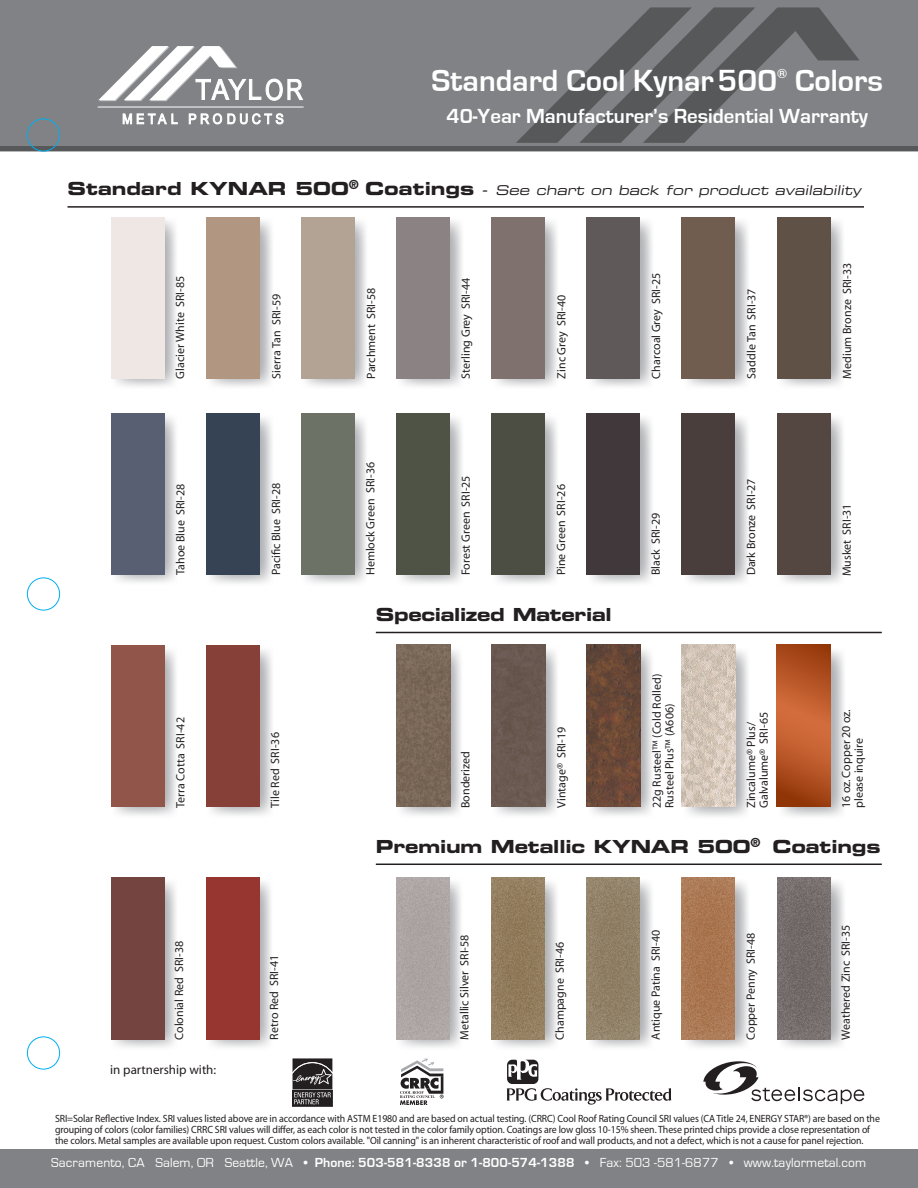
<style>
.page{position:relative;width:918px;height:1188px;background:#fff}
.page>*{position:absolute;margin:0;border:0;box-sizing:border-box;transform-origin:0 0}
.t1{font:700 31.5px "Eurostile";color:#fff}
.t2{font:700 21px "Eurostile";color:#fff}
.t3{font:18px "Eurostile Bold Extended Two";letter-spacing:-.01em;color:#231f20}
.t4{font:13.5px "Eurostile";letter-spacing:.01em;color:#fff}
.t5{font:italic 13.5px "Eurostile Extended Two";color:#231f20}
.t6{font:700 13.5px "Eurostile";color:#fff}
.t7{font:13.05px "Myriad";color:#231f20}
.t8{font:12px/12.8px "Myriad";color:#231f20}
.t9{font:10.5px/11.2px "Myriad Pro";letter-spacing:-.01em;color:#231f20;scale:.94 1}
.s1{font-family:"Eurostile Bold Extended Two";font-style:normal;font-size:18px}
.s2{font-style:normal;font-size:15px}
.s3{font-weight:700}
</style>
<div class="page">
<svg style="left:115px;top:221px;width:61px;height:166px"></svg>
<svg style="left:115px;top:417px;width:61px;height:166px"></svg>
<svg style="left:115px;top:650px;width:61px;height:166px"></svg>
<svg style="left:211px;top:220px;width:61px;height:167px"></svg>
<svg style="left:210px;top:417px;width:62px;height:167px"></svg>
<svg style="left:210px;top:649px;width:62px;height:167px"></svg>
<svg style="left:400px;top:646px;width:61px;height:170px"></svg>
<svg style="left:305px;top:221px;width:61px;height:166px"></svg>
<svg style="left:305px;top:418px;width:61px;height:166px"></svg>
<svg style="left:781px;top:417px;width:62px;height:167px"></svg>
<svg style="left:496px;top:646px;width:61px;height:170px"></svg>
<svg style="left:401px;top:220px;width:61px;height:167px"></svg>
<svg style="left:400px;top:417px;width:62px;height:167px"></svg>
<svg style="left:496px;top:220px;width:61px;height:167px"></svg>
<svg style="left:496px;top:417px;width:61px;height:167px"></svg>
<svg style="left:591px;top:882px;width:61px;height:166px"></svg>
<svg style="left:591px;top:220px;width:61px;height:167px"></svg>
<svg style="left:591px;top:417px;width:61px;height:167px"></svg>
<svg style="left:687px;top:882px;width:61px;height:166px"></svg>
<svg style="left:687px;top:220px;width:61px;height:167px"></svg>
<svg style="left:782px;top:220px;width:61px;height:167px"></svg>
<svg style="left:111px;top:882px;width:65px;height:166px"></svg>
<svg style="left:206px;top:882px;width:65px;height:166px"></svg>
<svg style="left:783px;top:882px;width:61px;height:166px"></svg>
<svg style="left:400px;top:882px;width:61px;height:166px"></svg>
<svg style="left:496px;top:882px;width:61px;height:166px"></svg>
<svg style="left:687px;top:417px;width:61px;height:167px"></svg>
<svg style="left:687px;top:647px;width:61px;height:170px"></svg>
<svg style="left:782px;top:650px;width:62px;height:167px"></svg>
<svg style="left:591px;top:646px;width:61px;height:170px"></svg>
<div style="left:0;top:1149px;width:918px;height:39px;background:#808285"></div>
<div style="left:0;top:0;width:918px;height:151px;background:#808285"></div>
<svg style="left:123px;top:112px;width:55px;height:12px"></svg>
<svg style="left:189px;top:113px;width:95px;height:12px"></svg>
<svg style="left:98px;top:46px;width:206px;height:55px"></svg>
<hr style="left:98px;top:107px;width:206px;height:1px;background:#fff">
<hr style="left:376px;top:864px;width:506px;height:1px;background:#231f20">
<hr style="left:376px;top:632px;width:506px;height:1px;background:#231f20">
<hr style="left:68px;top:206px;width:796px;height:2px;background:#231f20">
<svg style="left:703px;top:1061px;width:161px;height:43px"></svg>
<svg style="left:507px;top:1060px;width:165px;height:45px"></svg>
<svg style="left:292px;top:1058px;width:41px;height:49px;background:#4b4848"></svg>
<svg style="left:400px;top:1058px;width:44px;height:47px"></svg>
<svg style="left:516px;top:7px;width:344px;height:136px;background:#6f7173"></svg>
<div style="left:111px;top:217px;width:54px;height:162px;background:#eee7e4"></div>
<div style="left:111px;top:413px;width:54px;height:162px;background:#595f73"></div>
<div style="left:111px;top:645px;width:54px;height:162px;background:#915649"></div>
<div style="left:111px;top:877px;width:54px;height:162px;background:#734440"></div>
<div style="left:206px;top:217px;width:54px;height:162px;background:#b19682"></div>
<div style="left:206px;top:413px;width:54px;height:162px;background:#354354"></div>
<div style="left:206px;top:645px;width:54px;height:162px;background:#874037"></div>
<div style="left:206px;top:877px;width:54px;height:162px;background:#973531"></div>
<div style="left:301px;top:217px;width:54px;height:162px;background:#b2a394"></div>
<div style="left:301px;top:413px;width:54px;height:162px;background:#6d7266"></div>
<div style="left:396px;top:217px;width:54px;height:162px;background:#8b8383"></div>
<div style="left:396px;top:413px;width:54px;height:162px;background:#4e5346"></div>
<img style="left:396px;top:645px;width:54px;height:162px">
<div style="left:395px;top:875px;width:57px;height:165px;background:#aca5a4"></div>
<div style="left:491px;top:217px;width:54px;height:162px;background:#7e716e"></div>
<div style="left:491px;top:413px;width:54px;height:162px;background:#4c4d43"></div>
<div style="left:491px;top:645px;width:54px;height:162px;background:#695850"></div>
<div style="left:490px;top:875px;width:57px;height:165px;background:#fff;opacity:.26"></div>
<div style="left:586px;top:217px;width:54px;height:162px;background:#5f595a"></div>
<div style="left:586px;top:413px;width:54px;height:162px;background:#40383a"></div>
<img style="left:586px;top:645px;width:54px;height:162px">
<div style="left:585px;top:875px;width:57px;height:165px;background:#fff;opacity:.26"></div>
<div style="left:681px;top:217px;width:54px;height:162px;background:#715c50"></div>
<div style="left:681px;top:413px;width:54px;height:162px;background:#493e3c"></div>
<img style="left:681px;top:645px;width:54px;height:162px">
<div style="left:680px;top:875px;width:57px;height:165px;background:#fff;opacity:.26"></div>
<div style="left:777px;top:217px;width:54px;height:162px;background:#605147"></div>
<div style="left:777px;top:413px;width:54px;height:162px;background:#544742"></div>
<svg style="left:777px;top:645px;width:54px;height:162px;background:#b65426"></svg>
<div style="left:776px;top:875px;width:57px;height:165px;background:#fff;opacity:.26"></div>
<div style="left:27px;top:578px;width:33px;height:32px;border:1px solid #00aeef;border-radius:50%"></div>
<div style="left:27px;top:1036px;width:33px;height:34px;border:1px solid #00aeef;border-radius:50%"></div>
<div style="left:27px;top:118px;width:33px;height:34px;border:1px solid #00aeef;border-radius:50%"></div>
<h1 class="t1" style="left:432px;top:64px;width:347px">Standard Cool Kynar500</h1>
<p class="t6" style="left:777px;top:66px;width:12px">®</p>
<h1 class="t1" style="left:795px;top:64px;width:89px">Colors</h1>
<h2 class="t2" style="left:447px;top:105px;width:423px">40-Year Manufacturer’s Residential Warranty</h2>
<p class="t5" style="left:68px;top:181px;width:798px"><span class="s1">Sta n da rd KYNAR 5 00</span><sup>®</sup> <span class="s1">C oat i n g s</span> <span class="s2">-</span> See chart on back for product availability</p>
<p class="t8" style="left:174px;top:379px;width:104px;rotate:-90deg">Glacier White SRI-85</p>
<p class="t8" style="left:271px;top:379px;width:86px;rotate:-90deg">Sierra Tan SRI-59</p>
<p class="t8" style="left:365px;top:379px;width:92px;rotate:-90deg">Parchment SRI-58</p>
<p class="t8" style="left:460px;top:379px;width:102px;rotate:-90deg">Sterling Grey SRI-44</p>
<p class="t8" style="left:555px;top:379px;width:85px;rotate:-90deg">Zinc Grey SRI-40</p>
<p class="t8" style="left:175px;top:575px;width:93px;rotate:-90deg">Tahoe Blue SRI-28</p>
<p class="t8" style="left:270px;top:575px;width:94px;rotate:-90deg">Pacific Blue SRI-28</p>
<p class="t8" style="left:175px;top:808px;width:92px;rotate:-90deg">Terra Cotta SRI-42</p>
<p class="t8" style="left:269px;top:808px;width:77px;rotate:-90deg">Tile Red SRI-36</p>
<p class="t8" style="left:365px;top:575px;width:115px;rotate:-90deg">Hemlock Green SRI-36</p>
<p class="t8" style="left:460px;top:575px;width:101px;rotate:-90deg">Forest Green SRI-25</p>
<p class="t8" style="left:555px;top:575px;width:92px;rotate:-90deg">Pine Green SRI-26</p>
<h3 class="t3" style="left:376px;top:602px;width:237px">Specialized Material</h3>
<p class="t8" style="left:460px;top:808px;width:59px;rotate:-90deg">Bonderized</p>
<p class="t8" style="left:555px;top:808px;width:83px;rotate:-90deg">Vintage® SRI-19</p>
<p class="t8" style="left:650px;top:379px;width:107px;rotate:-90deg">Charcoal Grey SRI-25</p>
<p class="t8" style="left:650px;top:575px;width:64px;rotate:-90deg">Black SRI-29</p>
<p class="t8" style="left:651px;top:808px;width:136px;rotate:-90deg">22g Rusteel™ (Cold Rolled)<br>Rusteel Plus™ (A606)</p>
<p class="t8" style="left:746px;top:379px;width:92px;rotate:-90deg">Saddle Tan SRI-37</p>
<p class="t8" style="left:745px;top:575px;width:98px;rotate:-90deg">Dark Bronze SRI-27</p>
<p class="t8" style="left:841px;top:379px;width:117px;rotate:-90deg">Medium Bronze SRI-33</p>
<p class="t8" style="left:841px;top:576px;width:75px;rotate:-90deg">Musket SRI-31</p>
<p class="t8" style="left:745px;top:808px;width:98px;rotate:-90deg">Zincalume® Plus/<br>Galvalume® SRI-65</p>
<p class="t8" style="left:840px;top:808px;width:101px;rotate:-90deg">16 oz. Copper 20 oz. please inquire</p>
<p class="t8" style="left:173px;top:1040px;width:100px;rotate:-90deg">Colonial Red SRI-38</p>
<p class="t7" style="left:110px;top:1063px;width:107px">in partnership with:</p>
<p class="t8" style="left:268px;top:1040px;width:87px;rotate:-90deg">Retro Red SRI-41</p>
<h3 class="t3" style="left:376px;top:834px;width:506px">Premium Metallic KYNAR 500<sup>®</sup> Coatings</h3>
<p class="t8" style="left:459px;top:1040px;width:107px;rotate:-90deg">Metallic Silver SRI-58</p>
<p class="t8" style="left:554px;top:1040px;width:99px;rotate:-90deg">Champagne SRI-46</p>
<p class="t8" style="left:650px;top:1040px;width:111px;rotate:-90deg">Antique Patina SRI-40</p>
<p class="t8" style="left:745px;top:1040px;width:108px;rotate:-90deg">Copper Penny SRI-48</p>
<p class="t8" style="left:840px;top:1040px;width:117px;rotate:-90deg">Weathered Zinc SRI-35</p>
<p class="t9" style="left:55px;top:1113px;width:879px">SRI=Solar Reflective Index. SRI values listed above are in accordance with ASTM E1980 and are based on actual testing. (CRRC) Cool Roof Rating Council SRI values (CA Title 24, ENERGY STAR®) are based on the grouping of colors (color families) CRRC SRI values will differ, as each color is not tested in the color family option. Coatings are low gloss 10-15% sheen. These printed chips provide a close representation of the colors. Metal samples are available upon request. Custom colors available. "Oil canning" is an inherent characteristic of roof and wall products, and not a defect, which is not a cause for panel rejection.</p>
<p class="t4" style="left:51px;top:1156px;width:816px">Sacramento, CA Salem, OR Seattle, WA • <span class="s3">Phone: 503-581-8338 or 1-800-574-1388</span> • Fax: 503 -581-6877 • www.taylormetal.com</p>
</div>
